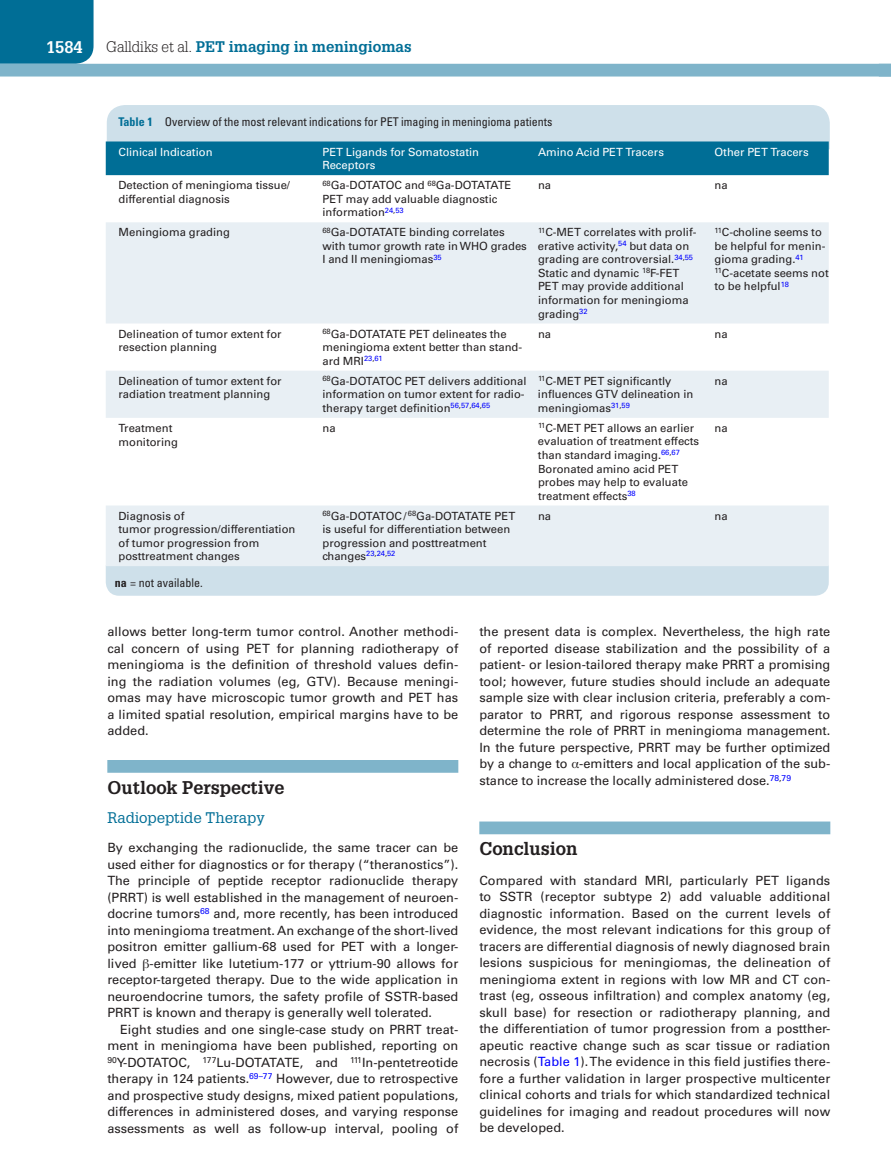
<style>
.page{position:relative;width:891px;height:1175px;background:#fff}
.page>*{position:absolute;margin:0;border:0;box-sizing:border-box;transform-origin:0 0}
.t1{font:700 18px "Glypha LT Std";color:#231f20}
.t2{font:700 16.5px "Glypha LT Std";color:#fff}
.t3{font:700 15px "Glypha LT Std";color:#006e96}
.t4{font:15px "Glypha LT Std";color:#006e96}
.t5{font:12.75px/16.5px "Univers LT Std";color:#231f20;text-align:justify}
.t6{font:condensed 12px "Univers LT Std";color:#231f20}
.t7{font:11.25px/13.5px "Univers LT Std";color:#231f20}
.t8{font:11.25px/13.5px "Univers LT Std";color:#fff}
.s1{font-weight:300;color:#231f20}
.s2{font-weight:700;color:#006e96}
.s3{font-weight:700}
.s4{font-family:"Gandhari Unicode"}
.s5{color:#00f}
</style>
<div class="page">
<div style="left:0;top:0;width:94px;height:64px;background:#006e96"></div>
<div style="left:0;top:64px;width:891px;height:12px;background:#7fb4ca"></div>
<div style="left:107px;top:760px;width:351px;height:12px;background:#7fb4ca"></div>
<div style="left:479px;top:821px;width:351px;height:13px;background:#7fb4ca"></div>
<div style="left:106px;top:566px;width:723px;height:30px;background:#cee0ea"></div>
<svg style="left:106px;top:105px;width:724px;height:70px;background:#6ba9c1"></svg>
<svg style="left:106px;top:222px;width:723px;height:344px;fill:#e8eff4"></svg>
<p class="t2" style="left:46px;top:37px;width:38px">1584</p>
<p class="t3" style="left:106px;top:37px;width:307px"><span class="s1">Galldiks et al.</span> PET imaging in meningiomas</p>
<p class="t6" style="left:119px;top:115px;width:435px"><span class="s2">Table 1</span> Overview of the most relevant indications for PET imaging in meningioma patients</p>
<p class="t8" style="left:119px;top:145px;width:96px">Clinical Indication</p>
<p class="t8" style="left:322px;top:145px;width:158px">PET Ligands for Somatostatin<br>Receptors</p>
<p class="t8" style="left:538px;top:145px;width:127px">Amino Acid PET Tracers</p>
<p class="t8" style="left:715px;top:145px;width:96px">Other PET Tracers</p>
<p class="t7" style="left:119px;top:179px;width:173px">Detection of meningioma tissue/ differential diagnosis</p>
<p class="t7" style="left:322px;top:179px;width:191px"><sup>68</sup>Ga-DOTATOC and <sup>68</sup>Ga-DOTATATE<br>PET may add valuable diagnostic information<sup>24</sup><sup>,</sup><sup>53</sup></p>
<p class="t7" style="left:538px;top:179px;width:15px">na</p>
<p class="t7" style="left:715px;top:179px;width:15px">na</p>
<p class="t7" style="left:119px;top:226px;width:113px">Meningioma grading</p>
<p class="t7" style="left:322px;top:226px;width:206px"><sup>68</sup>Ga-DOTATATE binding correlates with tumor growth rate in WHO grades<br>I and II meningiomas<sup>35</sup></p>
<p class="t7" style="left:538px;top:226px;width:160px"><sup>11</sup>C-MET correlates with prolif&shy;erative activity,<sup>54</sup> but data on grading are controversial.<sup>34</sup><sup>,</sup><sup>55<br></sup>Static and dynamic <sup>18</sup>F-FET<br>PET may provide additional information for meningioma grading<sup>32</sup></p>
<p class="t7" style="left:715px;top:226px;width:116px"><sup>11</sup>C-choline seems to be helpful for menin&shy;gioma grading.<sup>41<br></sup><sup>11</sup>C-acetate seems not to be helpful<sup>18</sup></p>
<p class="t7" style="left:119px;top:327px;width:165px">Delineation of tumor extent for resection planning</p>
<p class="t7" style="left:322px;top:327px;width:201px"><sup>68</sup>Ga-DOTATATE PET delineates the meningioma extent better than stand&shy;ard MRI<sup>23</sup><sup>,</sup><sup>61</sup></p>
<p class="t7" style="left:538px;top:327px;width:15px">na</p>
<p class="t7" style="left:715px;top:327px;width:15px">na</p>
<p class="t7" style="left:119px;top:374px;width:165px">Delineation of tumor extent for radiation treatment planning</p>
<p class="t7" style="left:322px;top:374px;width:206px"><sup>68</sup>Ga-DOTATOC PET delivers additional information on tumor extent for radio&shy;therapy target definition<sup>56</sup><sup>,</sup><sup>57</sup><sup>,</sup><sup>64</sup><sup>,</sup><sup>65</sup></p>
<p class="t7" style="left:538px;top:374px;width:157px"><sup>11</sup>C-MET PET significantly influences GTV delineation in meningiomas<sup>31</sup><sup>,</sup><sup>59</sup></p>
<p class="t7" style="left:715px;top:374px;width:15px">na</p>
<p class="t7" style="left:119px;top:421px;width:61px">Treatment monitoring</p>
<p class="t7" style="left:322px;top:421px;width:15px">na</p>
<p class="t7" style="left:538px;top:421px;width:163px"><sup>11</sup>C-MET PET allows an earlier evaluation of treatment effects than standard imaging.<sup>66</sup><sup>,</sup><sup>67<br></sup>Boronated amino acid PET probes may help to evaluate treatment effects<sup>38</sup></p>
<p class="t7" style="left:715px;top:421px;width:15px">na</p>
<p class="t7" style="left:119px;top:509px;width:178px">Diagnosis of<br>tumor progression/differentiation of tumor progression from posttreatment changes</p>
<p class="t7" style="left:322px;top:509px;width:194px"><sup>68</sup>Ga-DOTATOC/ <sup>68</sup>Ga-DOTATATE PET is useful for differentiation between progression and posttreatment changes<sup>23</sup><sup>,</sup><sup>24</sup><sup>,</sup><sup>52</sup></p>
<p class="t7" style="left:538px;top:509px;width:15px">na</p>
<p class="t7" style="left:715px;top:509px;width:15px">na</p>
<p class="t6" style="left:115px;top:575px;width:89px"><span class="s3">na</span> = not available.</p>
<p class="t5" style="left:107px;top:623px;width:353px">allows better long-term tumor control. Another methodi&shy;cal concern of using PET for planning radiotherapy of meningioma is the definition of threshold values defin&shy;ing the radiation volumes (eg, GTV). Because meningi&shy;omas may have microscopic tumor growth and PET has a limited spatial resolution, empirical margins have to be added.</p>
<h1 class="t1" style="left:107px;top:776px;width:179px">Outlook Perspective</h1>
<p class="t4" style="left:107px;top:808px;width:159px">Radiopeptide Therapy</p>
<p class="t5" style="left:107px;top:839px;width:353px">By exchanging the radionuclide, the same tracer can be used either for diagnostics or for therapy (“theranostics”).<br>The principle of peptide receptor radionuclide therapy (PRRT) is well established in the management of neuroen&shy;docrine tumors<sup>68</sup> and, more recently, has been introduced into meningioma treatment. An exchange of the short-lived positron emitter gallium-68 used for PET with a longer&shy;lived <span class="s4">β</span>-emitter like lutetium-177 or yttrium-90 allows for receptor-targeted therapy. Due to the wide application in neuroendocrine tumors, the safety profile of SSTR-based PRRT is known and therapy is generally well tolerated.</p>
<p class="t5" style="left:107px;top:1021px;width:353px;text-indent:13px">Eight studies and one single-case study on PRRT treat&shy;ment in meningioma have been published, reporting on <sup>90</sup>Y-DOTATOC, <sup>177</sup>Lu-DOTATATE, and <sup>111</sup>In-pentetreotide therapy in 124 patients.<sup>69–77</sup> However, due to retrospective and prospective study designs, mixed patient populations, differences in administered doses, and varying response assessments as well as follow-up interval, pooling of</p>
<p class="t5" style="left:479px;top:623px;width:353px">the present data is complex. Nevertheless, the high rate of reported disease stabilization and the possibility of a patient- or lesion-tailored therapy make PRRT a promising tool; however, future studies should include an adequate sample size with clear inclusion criteria, preferably a com&shy;parator to PRRT, and rigorous response assessment to determine the role of PRRT in meningioma management.<br>In the future perspective, PRRT may be further optimized by a change to <span class="s4">α</span>-emitters and local application of the sub&shy;stance to increase the locally administered dose.<sup>78</sup><sup>,</sup><sup>79</sup></p>
<h1 class="t1" style="left:479px;top:837px;width:100px">Conclusion</h1>
<p class="t5" style="left:479px;top:871px;width:353px">Compared with standard MRI, particularly PET ligands to SSTR (receptor subtype 2) add valuable additional diagnostic information. Based on the current levels of evidence, the most relevant indications for this group of tracers are differential diagnosis of newly diagnosed brain lesions suspicious for meningiomas, the delineation of meningioma extent in regions with low MR and CT con&shy;trast (eg, osseous infiltration) and complex anatomy (eg, skull base) for resection or radiotherapy planning, and the differentiation of tumor progression from a postther&shy;apeutic reactive change such as scar tissue or radiation necrosis (<span class="s5">Table 1</span>). The evidence in this field justifies there&shy;fore a further validation in larger prospective multicenter clinical cohorts and trials for which standardized technical guidelines for imaging and readout procedures will now be developed.</p>
</div>
